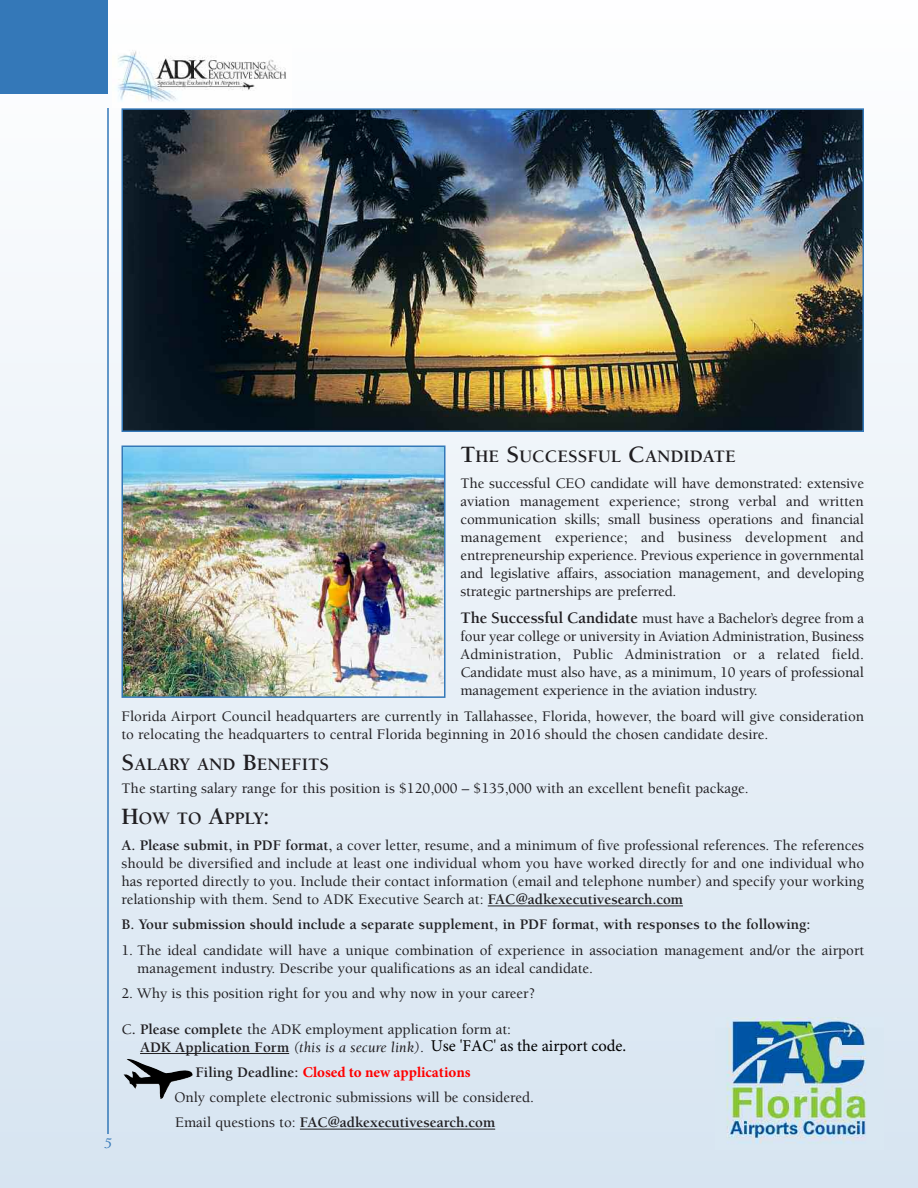
<style>
.page{position:relative;width:918px;height:1188px;background:#fff}
.page>*{position:absolute;margin:0;border:0;box-sizing:border-box;transform-origin:0 0}
.t1{font:700 18px "Berkeley";color:#201e21}
.t2{font:16.5px "Minion Pro";color:#000}
.t3{font:500 15px/18px "Berkeley";color:#201e21;text-align:justify}
.t4{font:700 15px "Berkeley";color:#201e21}
.t5{font:700 15px "Minion Pro";color:#f00}
.t6{font:italic 15px "Berkeley";color:#3478b8}
.s1{font-size:24px}
.s2{font-weight:700;font-size:16.5px}
.s3{font-weight:700}
.s4{font-family:"Berkeley";color:#201e21}
.s5{font-family:"Berkeley";font-weight:700;font-size:15px;color:#201e21}
.s6{font-family:"Berkeley";font-style:italic;font-size:15px;color:#201e21}
.s7{font-family:"Berkeley";font-weight:500;font-size:15px;color:#201e21}
</style>
<div class="page">
<div style="left:0;top:0;width:918px;height:1188px;background:linear-gradient(to bottom,#feffff,#d7e4f1)"></div>
<div style="left:0;top:0;width:108px;height:94px;background:#3478b8"></div>
<hr style="left:488px;top:906px;width:195px;height:1px;background:#201e21">
<hr style="left:140px;top:1053px;width:149px;height:1px;background:#201e21">
<hr style="left:300px;top:1129px;width:195px;height:1px;background:#201e21">
<hr style="left:107px;top:108px;width:2px;height:1026px;background:#3478b8">
<img style="left:113px;top:44px;width:179px;height:64px">
<img style="left:124px;top:1059px;width:69px;height:40px">
<img style="left:715px;top:1017px;width:168px;height:133px">
<img style="left:125px;top:111px;width:736px;height:318px">
<div style="left:122px;top:108px;width:742px;height:324px;border:2px solid #3478b8"></div>
<img style="left:125px;top:449px;width:318px;height:246px">
<div style="left:122px;top:446px;width:324px;height:252px;border:2px solid #3478b8"></div>
<p class="t6" style="left:105px;top:1137px;width:9px">5</p>
<p class="t1" style="left:461px;top:450px;width:277px"><span class="s1">T</span>HE <span class="s1">S</span>UCCESSFUL <span class="s1">C</span>ANDIDATE</p>
<p class="t3" style="left:461px;top:476px;width:405px">The successful CEO candidate will have demonstrated: extensive aviation management experience; strong verbal and written communication skills; small business operations and financial management experience; and business development and entrepreneurship experience. Previous experience in governmental and legislative affairs, association management, and developing strategic partnerships are preferred.</p>
<p class="t3" style="left:460px;top:610px;width:405px"><span class="s2">The Successful Candidate</span> must have a Bachelor’s degree from a four year college or university in Aviation Administration, Business Administration, Public Administration or a related field.<br>Candidate must also have, as a minimum, 10 years of professional management experience in the aviation industry.</p>
<p class="t3" style="left:121px;top:708px;width:744px">Florida Airport Council headquarters are currently in Tallahassee, Florida, however, the board will give consideration to relocating the headquarters to central Florida beginning in 2016 should the chosen candidate desire.</p>
<p class="t1" style="left:122px;top:758px;width:209px"><span class="s1">S</span>ALARY AND <span class="s1">B</span>ENEFITS</p>
<p class="t3" style="left:122px;top:780px;width:629px">The starting salary range for this position is $120,000 – $135,000 with an excellent benefit package.</p>
<p class="t1" style="left:122px;top:812px;width:150px"><span class="s1">H</span>OW TO <span class="s1">A</span>PPLY<span class="s1">:</span></p>
<p class="t3" style="left:121px;top:838px;width:744px"><span class="s3">A. Please submit, in PDF format,</span> a cover letter, resume, and a minimum of five professional references. The references should be diversified and include at least one individual whom you have worked directly for and one individual who has reported directly to you. Include their contact information (email and telephone number) and specify your working relationship with them. Send to ADK Executive Search at: <span class="s3">FAC@adkexecutivesearch.com</span></p>
<p class="t4" style="left:122px;top:919px;width:691px">B. Your submission should include a separate supplement, in PDF format, with responses to the following:</p>
<p class="t3" style="left:137px;top:942px;width:728px;text-indent:-16px">1. The ideal candidate will have a unique combination of experience in association management and/or the airport management industry. Describe your qualifications as an ideal candidate.</p>
<p class="t3" style="left:122px;top:985px;width:415px">2. Why is this position right for you and why now in your career?</p>
<p class="t3" style="left:122px;top:1021px;width:391px">C<span class="s3">. Please complete</span> the ADK employment application form at:</p>
<p class="t5" style="left:195px;top:1062px;width:277px"><span class="s4">Filing Deadline:</span> Closed to new applications</p>
<p class="t3" style="left:174px;top:1086px;width:361px;line-height:25.2px">Only complete electronic submissions will be considered.<br>Email questions to: <span class="s3">FAC@adkexecutivesearch.com</span></p>
<p class="t2" style="left:140px;top:1035px;width:488px"><span class="s5">ADK Application Form</span> <span class="s6">(this is a secure link)</span><span class="s7">.</span> Use 'FAC' as the airport code.</p>
</div>
